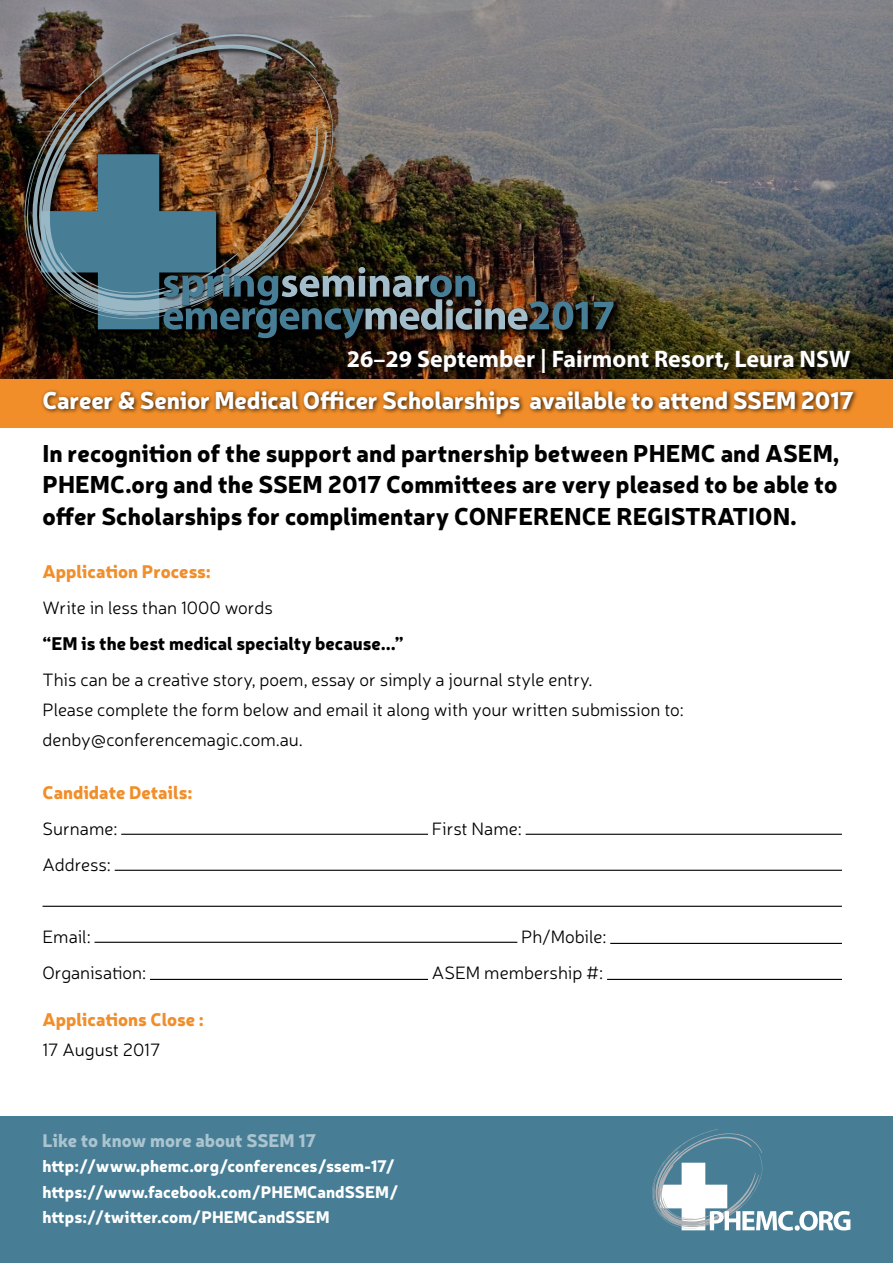
<style>
.page{position:relative;width:893px;height:1263px;background:#fff}
.page>*{position:absolute;margin:0;border:0;box-sizing:border-box;transform-origin:0 0}
.t1{font:900 24px/31.5px "Neris";color:#000;text-align:justify}
.t2{font:900 24px "Neris";letter-spacing:-.01em;color:#fff}
.t3{font:700 24px "Myriad Pro";color:#fff}
.t4{font:300 18px/30px "Neris";color:#000}
.t5{font:900 18px "Neris";color:#f18e2a}
.t6{font:900 18px "Neris";color:#000}
.t7{font:900 18px "Neris";color:#abc4cf}
.t8{font:900 16.5px/25.5px "Neris";color:#fff}
</style>
<div class="page">
<div style="left:0;top:1116px;width:893px;height:147px;background:#477e96"></div>
<img style="left:0;top:0;width:893px;height:379px">
<hr style="left:121px;top:834px;width:307px;height:1px;background:#000">
<hr style="left:526px;top:834px;width:316px;height:1px;background:#000">
<hr style="left:115px;top:870px;width:727px;height:1px;background:#000">
<hr style="left:43px;top:906px;width:799px;height:1px;background:#000">
<hr style="left:95px;top:942px;width:422px;height:1px;background:#000">
<hr style="left:610px;top:943px;width:232px;height:1px;background:#000">
<hr style="left:150px;top:979px;width:278px;height:1px;background:#000">
<hr style="left:607px;top:979px;width:235px;height:1px;background:#000">
<svg style="left:652px;top:1129px;width:198px;height:101px"></svg>
<div style="left:0;top:379px;width:893px;height:49px;background:#f18e2a"></div>
<div style="left:41px;top:388px;width:818px;height:32px;background:#000;opacity:.75"></div>
<img style="left:24px;top:32px;width:606px;height:340px">
<div style="left:347px;top:347px;width:511px;height:33px;background:#000;opacity:.75"></div>
<h1 class="t3" style="left:347px;top:343px;width:505px">26–29 September | Fairmont Resort, Leura NSW</h1>
<h1 class="t2" style="left:43px;top:382px;width:813px">Career &amp; Senior Medical Officer Scholarships available to attend SSEM 2017</h1>
<h1 class="t1" style="left:43px;top:436px;width:798px">In recognition of the support and partnership between PHEMC and ASEM, PHEMC.org and the SSEM 2017 Committees are very pleased to be able to offer Scholarships for complimentary CONFERENCE REGISTRATION.</h1>
<p class="t5" style="left:43px;top:558px;width:170px">Application Process:</p>
<p class="t4" style="left:43px;top:592px;width:232px">Write in less than 1000 words</p>
<p class="t6" style="left:43px;top:630px;width:363px">“EM is the best medical specialty because...”</p>
<p class="t4" style="left:43px;top:664px;width:643px">This can be a creative story, poem, essay or simply a journal style entry.<br>Please complete the form below and email it along with your written submission to: denby@conferencemagic.com.au.</p>
<p class="t5" style="left:43px;top:779px;width:151px">Candidate Details:</p>
<p class="t4" style="left:43px;top:813px;width:76px">Surname:</p>
<p class="t4" style="left:432px;top:813px;width:91px">First Name:</p>
<p class="t4" style="left:43px;top:849px;width:70px">Address:</p>
<p class="t4" style="left:43px;top:921px;width:50px">Email:</p>
<p class="t4" style="left:521px;top:921px;width:87px">Ph/Mobile:</p>
<p class="t4" style="left:43px;top:957px;width:105px">Organisation:</p>
<p class="t4" style="left:432px;top:957px;width:173px">ASEM membership #:</p>
<p class="t5" style="left:43px;top:1006px;width:163px">Applications Close :</p>
<p class="t4" style="left:43px;top:1034px;width:119px">17 August 2017</p>
<p class="t7" style="left:43px;top:1127px;width:275px">Like to know more about SSEM 17</p>
<p class="t8" style="left:43px;top:1153px;width:358px">http://www.phemc.org/conferences/ssem-17/ https://www.facebook.com/PHEMCandSSEM/ https://twitter.com/PHEMCandSSEM</p>
</div>
